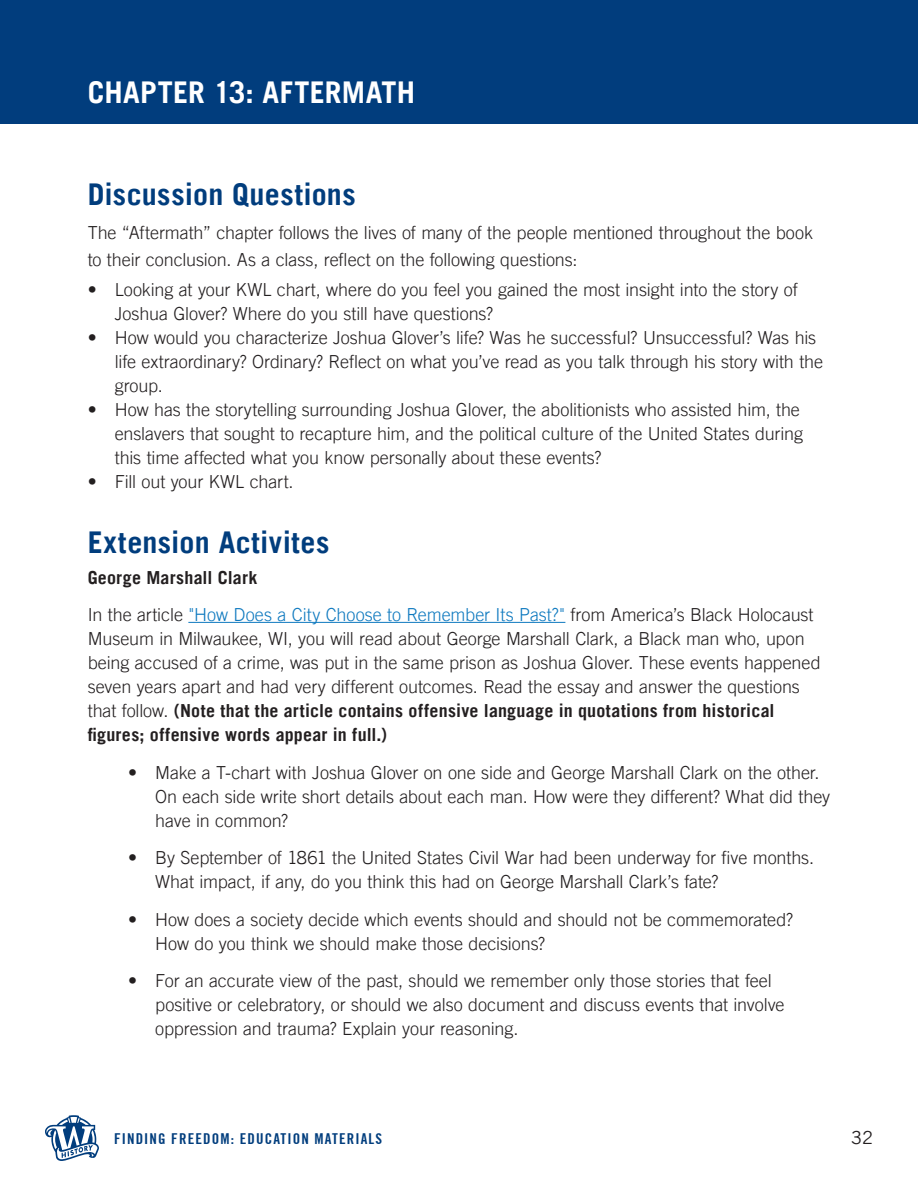
<style>
.page{position:relative;width:918px;height:1188px;background:#fff}
.page>*{position:absolute;margin:0;border:0;box-sizing:border-box;transform-origin:0 0}
.t1{font:700 30px "Trade Gothic LT Std";letter-spacing:.015em;color:#013d7d}
.t2{font:700 30px "Trade Gothic LT Std";letter-spacing:.015em;color:#fff}
.t3{font:300 18px/24px "Trade Gothic LT Std";letter-spacing:-.005em;color:#231f20}
.t4{font:700 18px "Trade Gothic LT Std";letter-spacing:.01em;color:#231f20}
.t5{font:18px "Trade Gothic LT Std";color:#231f20}
.t6{font:15px "Trade Gothic LT Std Cn 20";letter-spacing:.075em;color:#013d7d}
.s1{color:#0e79bf}
.s2{font-weight:700}
</style>
<div class="page">
<svg style="left:45px;top:1115px;width:54px;height:46px"></svg>
<div style="left:0;top:0;width:918px;height:123px;background:#013d7d"></div>
<hr style="left:188px;top:622px;width:377px;height:1px;background:#0e79bf">
<p class="t2" style="left:88px;top:74px;width:329px">CHAPTER 13: AFTERMATH</p>
<p class="t1" style="left:88px;top:176px;width:270px">Discussion Questions</p>
<p class="t3" style="left:88px;top:218px;width:727px;line-height:27px">The “Aftermath” chapter follows the lives of many of the people mentioned throughout the book to their conclusion. As a class, reflect on the following questions:</p>
<p class="t3" style="left:115px;top:278px;width:684px;text-indent:-27px">• Looking at your KWL chart, where do you feel you gained the most insight into the story of<br>Joshua Glover? Where do you still have questions?</p>
<p class="t3" style="left:115px;top:326px;width:710px;text-indent:-27px">• How would you characterize Joshua Glover’s life? Was he successful? Unsuccessful? Was his life extraordinary? Ordinary? Reflect on what you’ve read as you talk through his story with the group.</p>
<p class="t3" style="left:115px;top:398px;width:690px;text-indent:-27px">• How has the storytelling surrounding Joshua Glover, the abolitionists who assisted him, the enslavers that sought to recapture him, and the political culture of the United States during this time affected what you know personally about these events?</p>
<p class="t3" style="left:88px;top:470px;width:207px">• Fill out your KWL chart.</p>
<p class="t1" style="left:88px;top:524px;width:243px">Extension Activites</p>
<p class="t4" style="left:88px;top:566px;width:171px">George Marshall Clark</p>
<p class="t3" style="left:88px;top:602px;width:734px">In the article <span class="s1">"How Does a City Choose to Remember Its Past?"</span> from America’s Black Holocaust Museum in Milwaukee, WI, you will read about George Marshall Clark, a Black man who, upon being accused of a crime, was put in the same prison as Joshua Glover. These events happened seven years apart and had very different outcomes. Read the essay and answer the questions that follow. <span class="s2">(Note that the article contains offensive language in quotations from historical figures; offensive words appear in full.)</span></p>
<p class="t3" style="left:155px;top:760px;width:676px;text-indent:-27px">• Make a T-chart with Joshua Glover on one side and George Marshall Clark on the other.<br>On each side write short details about each man. How were they different? What did they have in common?</p>
<p class="t3" style="left:155px;top:845px;width:660px;text-indent:-27px">• By September of 1861 the United States Civil War had been underway for five months.<br>What impact, if any, do you think this had on George Marshall Clark’s fate?</p>
<p class="t3" style="left:155px;top:907px;width:640px;text-indent:-27px">• How does a society decide which events should and should not be commemorated?<br>How do you think we should make those decisions?</p>
<p class="t3" style="left:155px;top:968px;width:631px;text-indent:-27px">• For an accurate view of the past, should we remember only those stories that feel positive or celebratory, or should we also document and discuss events that involve oppression and trauma? Explain your reasoning.</p>
<p class="t6" style="left:114px;top:1129px;width:270px">FINDING FREEDOM: EDUCATION MATERIALS</p>
<p class="t5" style="left:851px;top:1126px;width:23px">32</p>
</div>
